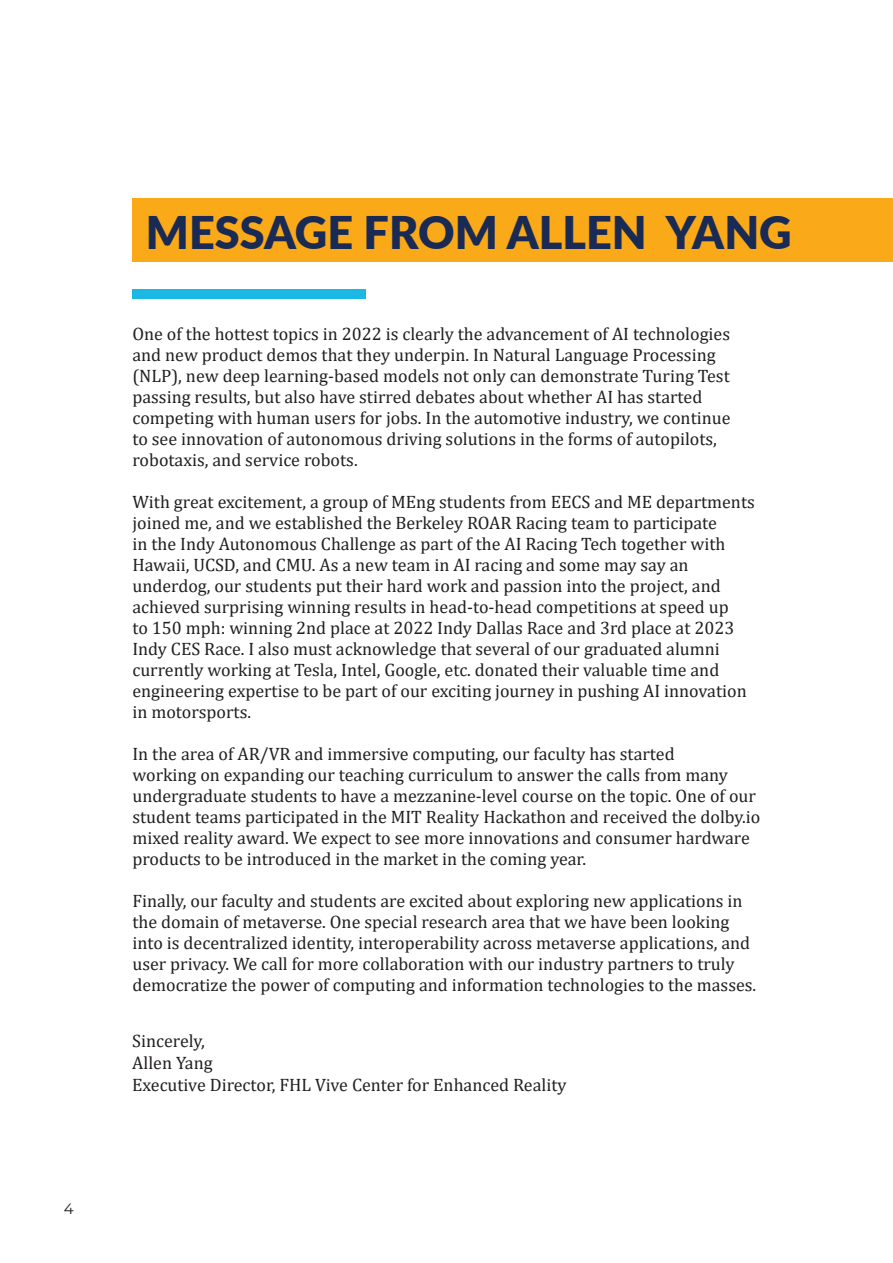
<style>
.page{position:relative;width:893px;height:1263px;background:#fff}
.page>*{position:absolute;margin:0;border:0;box-sizing:border-box;transform-origin:0 0}
.t1{font:900 45px "Lato";color:#192a54}
.t2{font:18px/21px "Cambria";color:#221f1f}
.t3{font:15px "Montserrat";color:#221f1f}
</style>
<div class="page">
<div style="left:132px;top:289px;width:234px;height:10px;background:#1cb8e4"></div>
<div style="left:132px;top:199px;width:761px;height:63px;background:#faa918"></div>
<p class="t3" style="left:64px;top:1200px;width:11px">4</p>
<h1 class="t1" style="left:146px;top:215px;width:647px">MESSAGE FROM ALLEN YANG</h1>
<p class="t2" style="left:132px;top:324px;width:600px">One of the hottest topics in 2022 is clearly the advancement of AI technologies and new product demos that they underpin. In Natural Language Processing (NLP), new deep learning-based models not only can demonstrate Turing Test passing results, but also have stirred debates about whether AI has started competing with human users for jobs. In the automotive industry, we continue to see innovation of autonomous driving solutions in the forms of autopilots, robotaxis, and service robots.</p>
<p class="t2" style="left:132px;top:492px;width:624px">With great excitement, a group of MEng students from EECS and ME departments joined me, and we established the Berkeley ROAR Racing team to participate<br>in the Indy Autonomous Challenge as part of the AI Racing Tech together with Hawaii, UCSD, and CMU. As a new team in AI racing and some may say an underdog, our students put their hard work and passion into the project, and achieved surprising winning results in head-to-head competitions at speed up<br>to 150 mph: winning 2nd place at 2022 Indy Dallas Race and 3rd place at 2023<br>Indy CES Race. I also must acknowledge that several of our graduated alumni currently working at Tesla, Intel, Google, etc. donated their valuable time and engineering expertise to be part of our exciting journey in pushing AI innovation in motorsports.</p>
<p class="t2" style="left:132px;top:744px;width:629px">In the area of AR/VR and immersive computing, our faculty has started<br>working on expanding our teaching curriculum to answer the calls from many undergraduate students to have a mezzanine-level course on the topic. One of our student teams participated in the MIT Reality Hackathon and received the dolby.io mixed reality award. We expect to see more innovations and consumer hardware products to be introduced in the market in the coming year.</p>
<p class="t2" style="left:132px;top:891px;width:625px">Finally, our faculty and students are excited about exploring new applications in the domain of metaverse. One special research area that we have been looking into is decentralized identity, interoperability across metaverse applications, and user privacy. We call for more collaboration with our industry partners to truly democratize the power of computing and information technologies to the masses.</p>
<p class="t2" style="left:132px;top:1032px;width:436px;line-height:21.6px">Sincerely,<br>Allen Yang<br>Executive Director, FHL Vive Center for Enhanced Reality</p>
</div>
